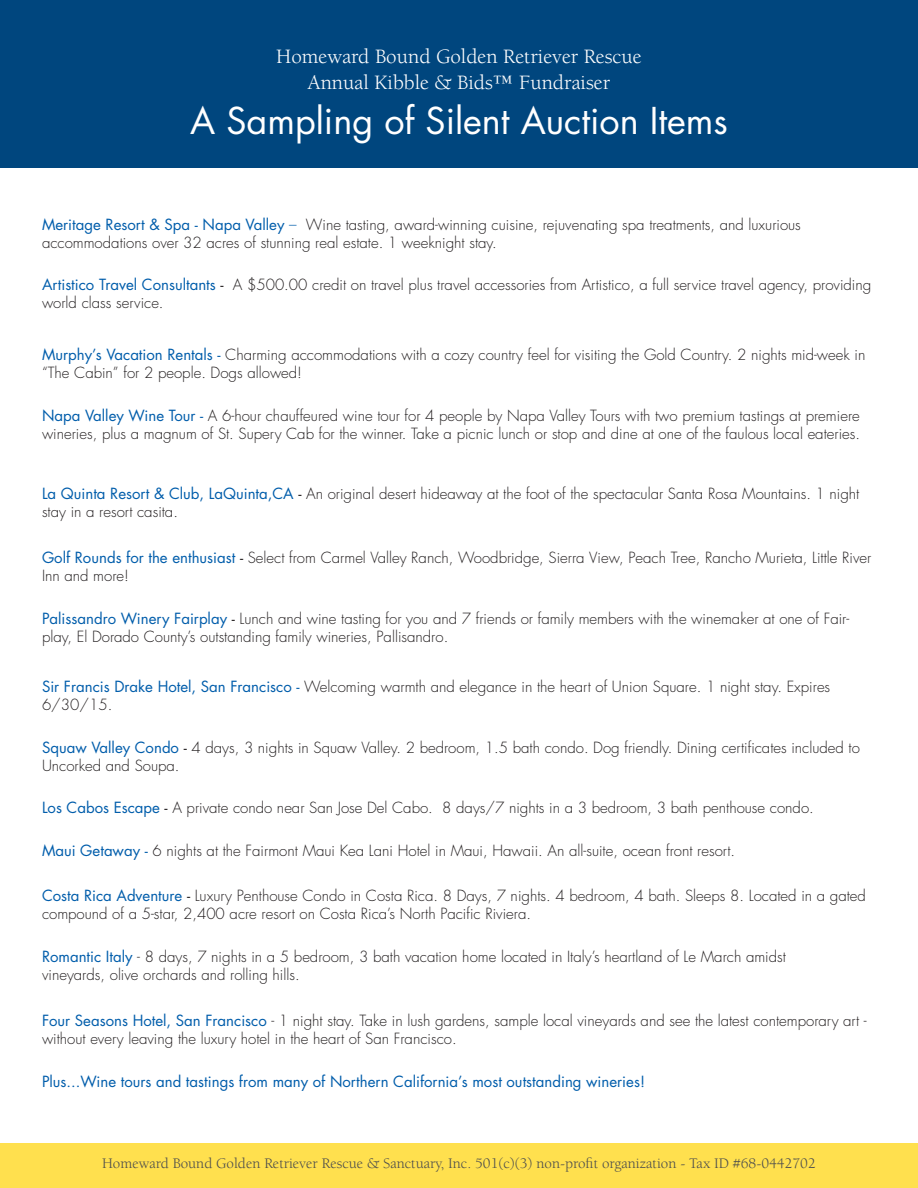
<style>
.page{position:relative;width:918px;height:1188px;background:#fff}
.page>*{position:absolute;margin:0;border:0;box-sizing:border-box;transform-origin:0 0}
.t1{font:36px "Futura Std";color:#fff}
.t2{font:21px/25.5px "Berkeley Std";color:#fff;text-align:center}
.t3{font:300 15px/18px "Futura Std";color:#231f20}
.t4{font:15px "Berkeley Std";color:#4b4c4d}
.t5{font:15px "Futura Std";color:#015dab}
.s1{font-weight:400;color:#015dab}
.s2{color:#015dab}
.s3{font-weight:400}
</style>
<div class="page">
<div style="left:0;top:0;width:918px;height:167px;background:#00467e"></div>
<div style="left:0;top:1143px;width:918px;height:45px;background:#ffe04e"></div>
<p class="t2" style="left:276px;top:44px;width:367px">Homeward Bound Golden Retriever Rescue<br>Annual Kibble &amp; Bids™ Fundraiser</p>
<p class="t1" style="left:190px;top:98px;width:539px">A Sampling of Silent Auction Items</p>
<p class="t3" style="left:42px;top:216px;width:760px"><span class="s1">Meritage Resort &amp; Spa - Napa Valley</span> <span class="s2">–</span> Wine tasting, award-winning cuisine, rejuvenating spa treatments, and luxurious accommodations over 32 acres of stunning real estate. 1 weeknight stay.</p>
<p class="t3" style="left:42px;top:276px;width:831px"><span class="s1">Artistico Travel Consultants</span> <span class="s3">-</span> A $500.00 credit on travel plus travel accessories from Artistico, a full service travel agency, providing world class service.</p>
<p class="t3" style="left:42px;top:346px;width:825px"><span class="s1">Murphy’s Vacation Rentals -</span> Charming accommodations with a cozy country feel for visiting the Gold Country. 2 nights mid-week in “The Cabin” for 2 people. Dogs allowed!</p>
<p class="t3" style="left:42px;top:407px;width:820px"><span class="s1">Napa Valley Wine Tour -</span> A 6-hour chauffeured wine tour for 4 people by Napa Valley Tours with two premium tastings at premiere wineries, plus a magnum of St. Supery Cab for the winner. Take a picnic lunch or stop and dine at one of the faulous local eateries.</p>
<p class="t3" style="left:42px;top:485px;width:819px"><span class="s1">La Quinta Resort &amp; Club, LaQuinta,CA</span> <span class="s3">-</span> An original desert hideaway at the foot of the spectacular Santa Rosa Mountains. 1 night stay in a resort casita.</p>
<p class="t3" style="left:42px;top:549px;width:831px"><span class="s1">Golf Rounds for the enthusiast</span> <span class="s3">-</span> Select from Carmel Valley Ranch, Woodbridge, Sierra View, Peach Tree, Rancho Murieta, Little River<br>Inn and more!</p>
<p class="t3" style="left:42px;top:610px;width:809px"><span class="s1">Palissandro Winery Fairplay</span> <span class="s3">-</span> Lunch and wine tasting for you and 7 friends or family members with the winemaker at one of Fair&shy;play, El Dorado County’s outstanding family wineries, Pallisandro.</p>
<p class="t3" style="left:42px;top:678px;width:790px"><span class="s1">Sir Francis Drake Hotel, San Francisco -</span> Welcoming warmth and elegance in the heart of Union Square. 1 night stay. Expires<br>6/30/15.</p>
<p class="t3" style="left:42px;top:739px;width:819px"><span class="s1">Squaw Valley Condo</span> <span class="s3">-</span> 4 days, 3 nights in Squaw Valley. 2 bedroom, 1.5 bath condo. Dog friendly. Dining certificates included to<br>Uncorked and Soupa.</p>
<p class="t3" style="left:42px;top:799px;width:773px"><span class="s1">Los Cabos Escape</span> <span class="s3">-</span> A private condo near San Jose Del Cabo. 8 days/7 nights in a 3 bedroom, 3 bath penthouse condo.</p>
<p class="t3" style="left:42px;top:842px;width:695px"><span class="s1">Maui Getaway -</span> 6 nights at the Fairmont Maui Kea Lani Hotel in Maui, Hawaii. An all-suite, ocean front resort.</p>
<p class="t3" style="left:42px;top:887px;width:825px"><span class="s1">Costa Rica Adventure</span> <span class="s3">-</span> Luxury Penthouse Condo in Costa Rica. 8 Days, 7 nights. 4 bedroom, 4 bath. Sleeps 8. Located in a gated compound of a 5-star, 2,400 acre resort on Costa Rica’s North Pacific Riviera.</p>
<p class="t3" style="left:42px;top:948px;width:745px"><span class="s1">Romantic Italy</span> - 8 days, 7 nights in a 5 bedroom, 3 bath vacation home located in Italy’s heartland of Le March amidst vineyards, olive orchards and rolling hills.</p>
<p class="t3" style="left:42px;top:1012px;width:826px"><span class="s1">Four Seasons Hotel, San Francisco</span> - 1 night stay. Take in lush gardens, sample local vineyards and see the latest contemporary art - without every leaving the luxury hotel in the heart of San Francisco.</p>
<p class="t5" style="left:42px;top:1072px;width:605px">Plus...Wine tours and tastings from many of Northern California’s most outstanding wineries!</p>
<p class="t4" style="left:102px;top:1155px;width:715px">Homeward Bound Golden Retriever Rescue &amp; Sanctuary, Inc. 501(c)(3) non-profit organization - Tax ID #68-0442702</p>
</div>
